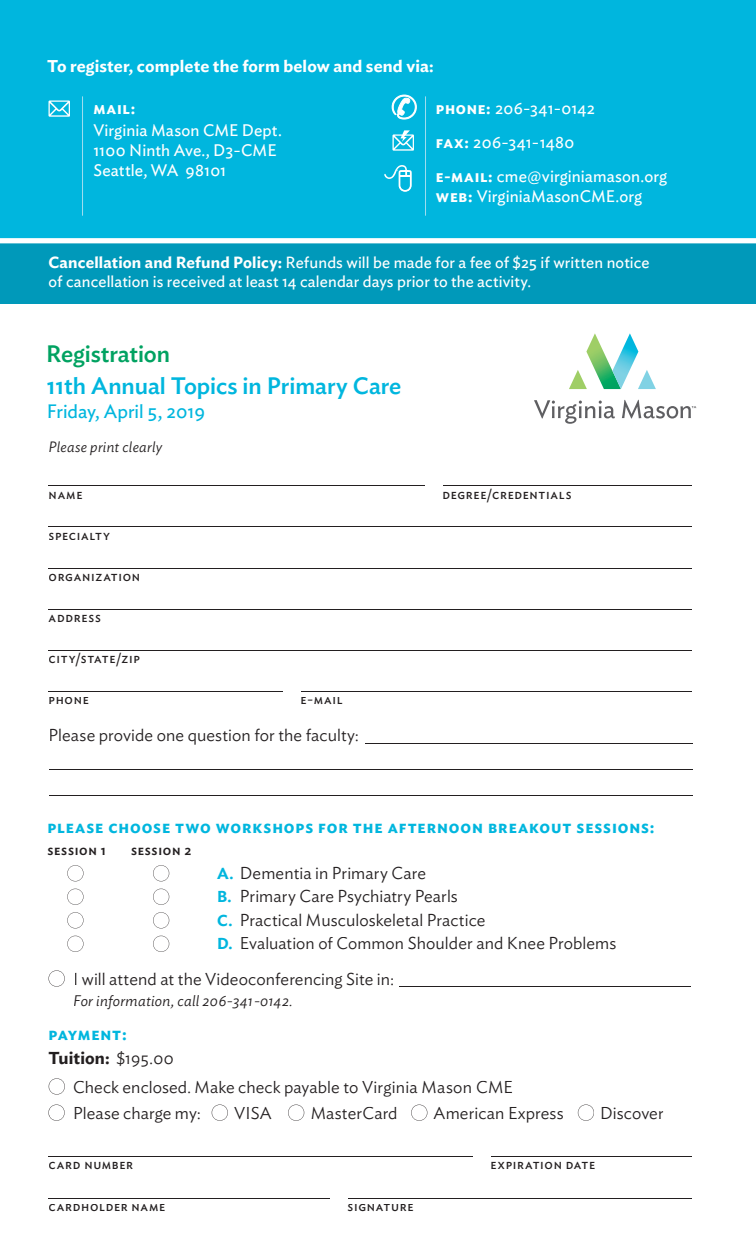
<style>
.page{position:relative;width:756px;height:1260px;background:#fff}
.page>*{position:absolute;margin:0;border:0;box-sizing:border-box;transform-origin:0 0}
.t1{font:500 23.62px "Ideal Sans";letter-spacing:.005em;color:#00b6de}
.t2{font:500 23.62px "Ideal Sans";color:#00a261}
.t3{font:19.25px "Ideal Sans";color:#00b6de}
.t4{font:600 17.5px "Ideal Sans";letter-spacing:.05em;color:#00b6de}
.t5{font:300 17.15px/23.4px "Ideal Sans";letter-spacing:.005em;color:#231f20}
.t6{font:600 17.15px "Ideal Sans";color:#231f20}
.t7{font:600 16.97px "Ideal Sans";color:#fff}
.t8{font:600 16.8px "Ideal Sans";color:#fff}
.t9{font:16.62px/20.3px "Ideal Sans";letter-spacing:.01em;color:#fff}
.t10{font:16.1px/18.7px "Ideal Sans";letter-spacing:.005em;color:#fff}
.t11{font:italic 300 15.22px "Ideal Sans";letter-spacing:.02em;color:#231f20}
.t12{font:italic 300 14.88px "Ideal Sans";letter-spacing:.015em;color:#231f20}
.t13{font:14px "Ideal Sans";letter-spacing:.045em;color:#231f20}
.t14{font:500 14px "Ideal Sans";letter-spacing:.05em;color:#231f20}
.s1{font-weight:600}
.s2{font-weight:600;font-size:15.75px;color:#00b6de}
.s3{font-size:16.97px}
.s4{font-weight:300}
</style>
<div class="page">
<svg style="left:67px;top:865px;width:17px;height:16px"></svg>
<svg style="left:153px;top:865px;width:16px;height:16px"></svg>
<svg style="left:67px;top:889px;width:17px;height:16px"></svg>
<svg style="left:153px;top:889px;width:16px;height:16px"></svg>
<svg style="left:67px;top:912px;width:17px;height:16px"></svg>
<svg style="left:153px;top:912px;width:16px;height:16px"></svg>
<svg style="left:67px;top:936px;width:17px;height:16px"></svg>
<svg style="left:153px;top:936px;width:16px;height:16px"></svg>
<div style="left:0;top:0;width:756px;height:240px;background:#00b6de"></div>
<svg style="left:392px;top:130px;width:22px;height:21px"></svg>
<svg style="left:49px;top:101px;width:21px;height:16px"></svg>
<svg style="left:384px;top:165px;width:28px;height:27px"></svg>
<hr style="left:82px;top:96px;width:1px;height:120px;background:#a2ddf0">
<hr style="left:425px;top:96px;width:1px;height:120px;background:#a2ddf0">
<svg style="left:392px;top:95px;width:25px;height:24px"></svg>
<div style="left:0;top:241px;width:756px;height:63px;background:#0099ba"></div>
<div style="left:0;top:238px;width:756px;height:5px;background:#fff"></div>
<svg style="left:569px;top:333px;width:87px;height:56px"></svg>
<svg style="left:534px;top:400px;width:81px;height:24px"></svg>
<svg style="left:622px;top:400px;width:74px;height:19px"></svg>
<hr style="left:49px;top:1156px;width:643px;height:1px;background:#231f20">
<hr style="left:49px;top:1198px;width:643px;height:1px;background:#231f20">
<hr style="left:399px;top:987px;width:292px;height:1px;background:#231f20">
<svg style="left:212px;top:1105px;width:16px;height:16px"></svg>
<svg style="left:288px;top:1105px;width:16px;height:16px"></svg>
<svg style="left:411px;top:1105px;width:16px;height:16px"></svg>
<svg style="left:578px;top:1105px;width:16px;height:16px"></svg>
<svg style="left:49px;top:970px;width:16px;height:17px"></svg>
<svg style="left:49px;top:1078px;width:16px;height:17px"></svg>
<svg style="left:48px;top:1105px;width:17px;height:16px"></svg>
<div style="left:473px;top:1146px;width:17px;height:14px;background:#fff"></div>
<div style="left:331px;top:1188px;width:17px;height:14px;background:#fff"></div>
<hr style="left:49px;top:486px;width:643px;height:1px;background:#231f20">
<hr style="left:49px;top:527px;width:643px;height:1px;background:#231f20">
<hr style="left:49px;top:568px;width:643px;height:1px;background:#231f20">
<hr style="left:49px;top:609px;width:643px;height:1px;background:#231f20">
<hr style="left:49px;top:650px;width:643px;height:1px;background:#231f20">
<hr style="left:49px;top:691px;width:643px;height:1px;background:#231f20">
<hr style="left:365px;top:743px;width:328px;height:1px;background:#231f20">
<hr style="left:49px;top:769px;width:644px;height:1px;background:#231f20">
<hr style="left:49px;top:796px;width:644px;height:1px;background:#231f20">
<div style="left:425px;top:477px;width:17px;height:14px;background:#fff"></div>
<div style="left:284px;top:683px;width:17px;height:14px;background:#fff"></div>
<p class="t7" style="left:47px;top:53px;width:388px">To register, complete the form below and send via:</p>
<p class="t8" style="left:93px;top:95px;width:43px">Mail:</p>
<p class="t9" style="left:93px;top:119px;width:190px">Virginia Mason CME Dept.<br>1100 Ninth Ave., D3-CME<br>Seattle, WA 98101</p>
<p class="t9" style="left:436px;top:90px;width:233px;line-height:33.9px"><span class="s1">Phone:</span> 206-341-0142<br><span class="s1">fax:</span> 206-341-1480<br><span class="s1">e-mail:</span> cme@virginiamason.org</p>
<p class="t9" style="left:436px;top:184px;width:208px"><span class="s1">web:</span> VirginiaMasonCME.org</p>
<p class="t10" style="left:49px;top:252px;width:603px"><span class="s1">Cancellation and Refund Policy:</span> Refunds will be made for a fee of $25 if written notice of cancellation is received at least 14 calendar days prior to the activity.</p>
<h1 class="t2" style="left:46px;top:336px;width:126px">Registration</h1>
<h1 class="t1" style="left:47px;top:368px;width:356px">11th Annual Topics in Primary Care</h1>
<p class="t3" style="left:47px;top:397px;width:160px">Friday, April 5, 2019</p>
<p class="t12" style="left:49px;top:436px;width:115px">Please print clearly</p>
<p class="t13" style="left:49px;top:483px;width:35px">name</p>
<p class="t13" style="left:442px;top:483px;width:131px">degree/credentials</p>
<p class="t13" style="left:49px;top:524px;width:63px">specialty</p>
<p class="t13" style="left:49px;top:565px;width:93px">organization</p>
<p class="t13" style="left:49px;top:607px;width:54px">address</p>
<p class="t13" style="left:49px;top:648px;width:93px">city/state/zip</p>
<p class="t13" style="left:49px;top:689px;width:42px">phone</p>
<p class="t13" style="left:301px;top:689px;width:43px">e-mail</p>
<p class="t5" style="left:49px;top:721px;width:312px">Please provide one question for the faculty:</p>
<p class="t4" style="left:47px;top:813px;width:609px">please choose two workshops for the afternoon breakout sessions:</p>
<p class="t14" style="left:47px;top:840px;width:60px">session 1</p>
<p class="t14" style="left:131px;top:840px;width:62px">session 2</p>
<p class="t5" style="left:217px;top:860px;width:401px"><span class="s2">A.</span> Dementia in Primary Care<br><span class="s2">B.</span> Primary Care Psychiatry Pearls<br><span class="s2">C.</span> Practical Musculoskeletal Practice<br><span class="s2">D.</span> <span class="s3">Evaluation of Common</span> Shoulder and Knee Problems</p>
<p class="t5" style="left:73px;top:966px;width:322px">I will attend at the Videoconferencing Site in:</p>
<p class="t11" style="left:73px;top:989px;width:221px">For information, call 206-341-0142.</p>
<p class="t4" style="left:49px;top:1020px;width:80px">payment:</p>
<p class="t6" style="left:49px;top:1045px;width:127px">Tuition: <span class="s4">$195.00</span></p>
<p class="t5" style="left:73px;top:1074px;width:441px">Check enclosed. Make check payable to Virginia Mason CME</p>
<p class="t5" style="left:73px;top:1100px;width:129px">Please charge my:</p>
<p class="t5" style="left:234px;top:1100px;width:39px">VISA</p>
<p class="t5" style="left:311px;top:1100px;width:88px">MasterCard</p>
<p class="t5" style="left:433px;top:1100px;width:132px">American Express</p>
<p class="t5" style="left:600px;top:1100px;width:65px">Discover</p>
<p class="t13" style="left:49px;top:1154px;width:86px">card number</p>
<p class="t13" style="left:490px;top:1154px;width:106px">expiration date</p>
<p class="t13" style="left:49px;top:1196px;width:118px">cardholder name</p>
<p class="t13" style="left:348px;top:1196px;width:67px">signature</p>
</div>
